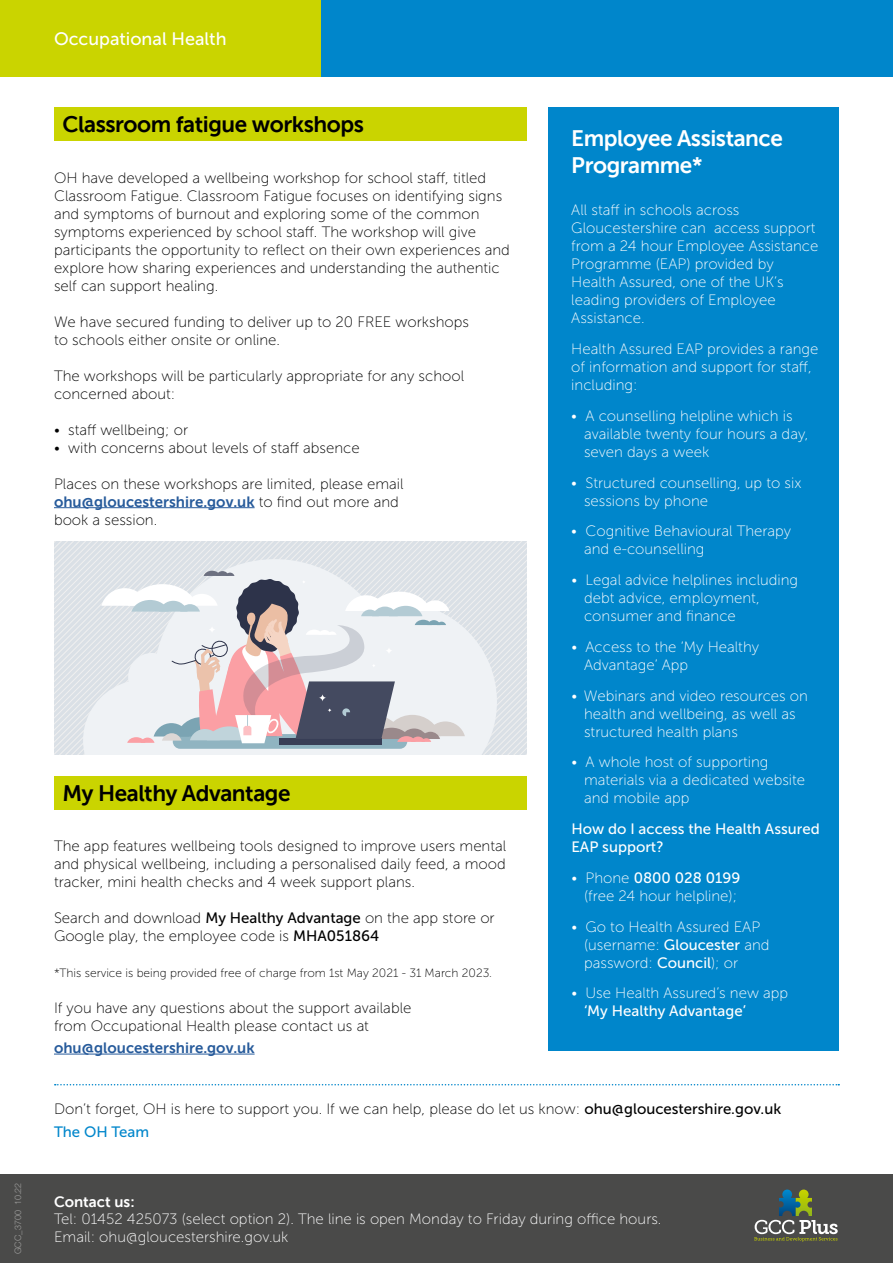
<style>
.page{position:relative;width:893px;height:1263px;background:#fff}
.page>*{position:absolute;margin:0;border:0;box-sizing:border-box;transform-origin:0 0}
.t1{font:22.5px "Museo Sans 700";letter-spacing:-.02em;color:#000}
.t2{font:22.5px/27px "Museo Sans 700";letter-spacing:-.02em;color:#fff}
.t3{font:18px "Museo Sans 500";color:#fff}
.t4{font:15px/18px "Museo Sans 100";color:#000}
.t5{font:15px/18px "Museo Sans 100";color:#fff}
.t6{font:15px/18px "Museo Sans 500";color:#fff}
.t7{font:15px "Museo Sans 700";color:#275b9b}
.t8{font:15px "Museo Sans 700";color:#fff}
.t9{font:15px "Museo Sans 500";color:#0086cb}
.t10{font:12px "Museo Sans 100";color:#000}
.t11{font:300 9px "Helvetica Neue";color:#9d9d9c}
.s1{font-family:"Museo Sans 700";color:#275b9b}
.s2{font-family:"Museo Sans 500"}
</style>
<div class="page">
<div style="left:0;top:0;width:893px;height:77px;background:#cad400"></div>
<div style="left:0;top:1174px;width:893px;height:89px;background:#4a4a49"></div>
<svg style="left:754px;top:1189px;width:84px;height:52px"></svg>
<div style="left:322px;top:0;width:571px;height:77px;background:#0086cb"></div>
<div style="left:549px;top:107px;width:290px;height:945px;background:#0086cb"></div>
<hr style="left:54px;top:507px;width:201px;height:1px;background:#275b9b">
<div style="left:54px;top:107px;width:472px;height:33px;background:#cad400"></div>
<div style="left:54px;top:776px;width:472px;height:33px;background:#cad400"></div>
<svg style="left:55px;top:1084px;width:784px;height:1px"></svg>
<hr style="left:54px;top:1054px;width:201px;height:1px;background:#275b9b">
<svg style="left:54px;top:541px;width:472px;height:214px"></svg>
<svg style="left:319px;top:694px;width:7px;height:8px"></svg>
<p class="t11" style="left:13px;top:1254px;width:73px;rotate:-90deg">GCC_3700 10.22</p>
<p class="t3" style="left:54px;top:29px;width:174px">Occupational Health</p>
<p class="t1" style="left:63px;top:112px;width:303px">Classroom fatigue workshops</p>
<p class="t4" style="left:54px;top:169px;width:434px">OH have developed a wellbeing workshop for school staff, titled</p>
<p class="t4" style="left:54px;top:187px;width:450px">Classroom Fatigue. Classroom Fatigue focuses on identifying signs</p>
<p class="t4" style="left:54px;top:205px;width:427px">and symptoms of burnout and exploring some of the common</p>
<p class="t4" style="left:54px;top:223px;width:424px">symptoms experienced by school staff. The workshop will give</p>
<p class="t4" style="left:54px;top:241px;width:457px">participants the opportunity to reflect on their own experiences and</p>
<p class="t4" style="left:54px;top:259px;width:447px">explore how sharing experiences and understanding the authentic</p>
<p class="t4" style="left:54px;top:277px;width:166px">self can support healing.</p>
<p class="t4" style="left:54px;top:313px;width:416px">We have secured funding to deliver up to 20 FREE workshops</p>
<p class="t4" style="left:54px;top:331px;width:228px">to schools either onsite or online.</p>
<p class="t4" style="left:54px;top:367px;width:412px">The workshops will be particularly appropriate for any school concerned about:</p>
<p class="t4" style="left:54px;top:421px;width:136px">• staff wellbeing; or</p>
<p class="t4" style="left:54px;top:439px;width:307px">• with concerns about levels of staff absence</p>
<p class="t4" style="left:54px;top:475px;width:351px">Places on these workshops are limited, please email <span class="s1">ohu@gloucestershire.gov.uk</span> to find out more and book a session.</p>
<p class="t1" style="left:63px;top:780px;width:229px">My Healthy Advantage</p>
<p class="t4" style="left:54px;top:837px;width:454px;text-align:justify">The app features wellbeing tools designed to improve users mental and physical wellbeing, including a personalised daily feed, a mood tracker, mini health checks and 4 week support plans.</p>
<p class="t4" style="left:54px;top:909px;width:442px">Search and download <span class="s2">My Healthy Advantage</span> on the app store or<br>Google play, the employee code is <span class="s2">MHA051864</span></p>
<p class="t10" style="left:54px;top:967px;width:439px">*This service is being provided free of charge from 1st May 2021 - 31 March 2023.</p>
<p class="t4" style="left:54px;top:999px;width:359px">If you have any questions about the support available from Occupational Health please contact us at</p>
<p class="t7" style="left:54px;top:1039px;width:202px">ohu@gloucestershire.gov.uk</p>
<p class="t2" style="left:571px;top:124px;width:213px">Employee Assistance<br>Programme*</p>
<p class="t5" style="left:571px;top:201px;width:249px">All staff in schools across<br>Gloucestershire can access support from a 24 hour Employee Assistance<br>Programme (EAP) provided by<br>Health Assured, one of the UK’s leading providers of Employee<br>Assistance.</p>
<p class="t5" style="left:571px;top:340px;width:249px">Health Assured EAP provides a range of information and support for staff, including:</p>
<p class="t5" style="left:584px;top:407px;width:226px;text-indent:-13px">• A counselling helpline which is available twenty four hours a day, seven days a week</p>
<p class="t5" style="left:584px;top:473px;width:219px;text-indent:-13px">• Structured counselling, up to six sessions by phone</p>
<p class="t5" style="left:584px;top:522px;width:209px;text-indent:-13px">• Cognitive Behavioural Therapy and e-counselling</p>
<p class="t5" style="left:584px;top:571px;width:216px;text-indent:-13px">• Legal advice helplines including debt advice, employment, consumer and finance</p>
<p class="t5" style="left:584px;top:638px;width:177px;text-indent:-13px">• Access to the ‘My Healthy<br>Advantage’ App</p>
<p class="t5" style="left:584px;top:687px;width:225px;text-indent:-13px">• Webinars and video resources on health and wellbeing, as well as structured health plans</p>
<p class="t5" style="left:584px;top:753px;width:223px;text-indent:-13px">• A whole host of supporting materials via a dedicated website and mobile app</p>
<p class="t6" style="left:571px;top:820px;width:250px">How do I access the Health Assured<br>EAP support?</p>
<p class="t5" style="left:571px;top:869px;width:171px;text-align:right">• Phone <span class="s2">0800 028 0199 </span>(free 24 hour helpline);</p>
<p class="t5" style="left:584px;top:918px;width:187px;text-indent:-13px">• Go to Health Assured EAP (username: <span class="s2">Gloucester</span> and password: <span class="s2">Council</span>); or</p>
<p class="t5" style="left:584px;top:984px;width:206px;text-indent:-13px">• Use Health Assured’s new app <span class="s2">‘My Healthy Advantage’</span></p>
<p class="t4" style="left:54px;top:1100px;width:729px">Don’t forget, OH is here to support you. If we can help, please do let us know: <span class="s2">ohu@gloucestershire.gov.uk</span></p>
<p class="t9" style="left:54px;top:1123px;width:97px">The OH Team</p>
<p class="t8" style="left:54px;top:1193px;width:82px">Contact us:</p>
<p class="t5" style="left:54px;top:1210px;width:609px">Tel: 01452 425073 (select option 2). The line is open Monday to Friday during office hours.</p>
<p class="t5" style="left:54px;top:1227px;width:236px">Email: ohu@gloucestershire.gov.uk</p>
</div>
